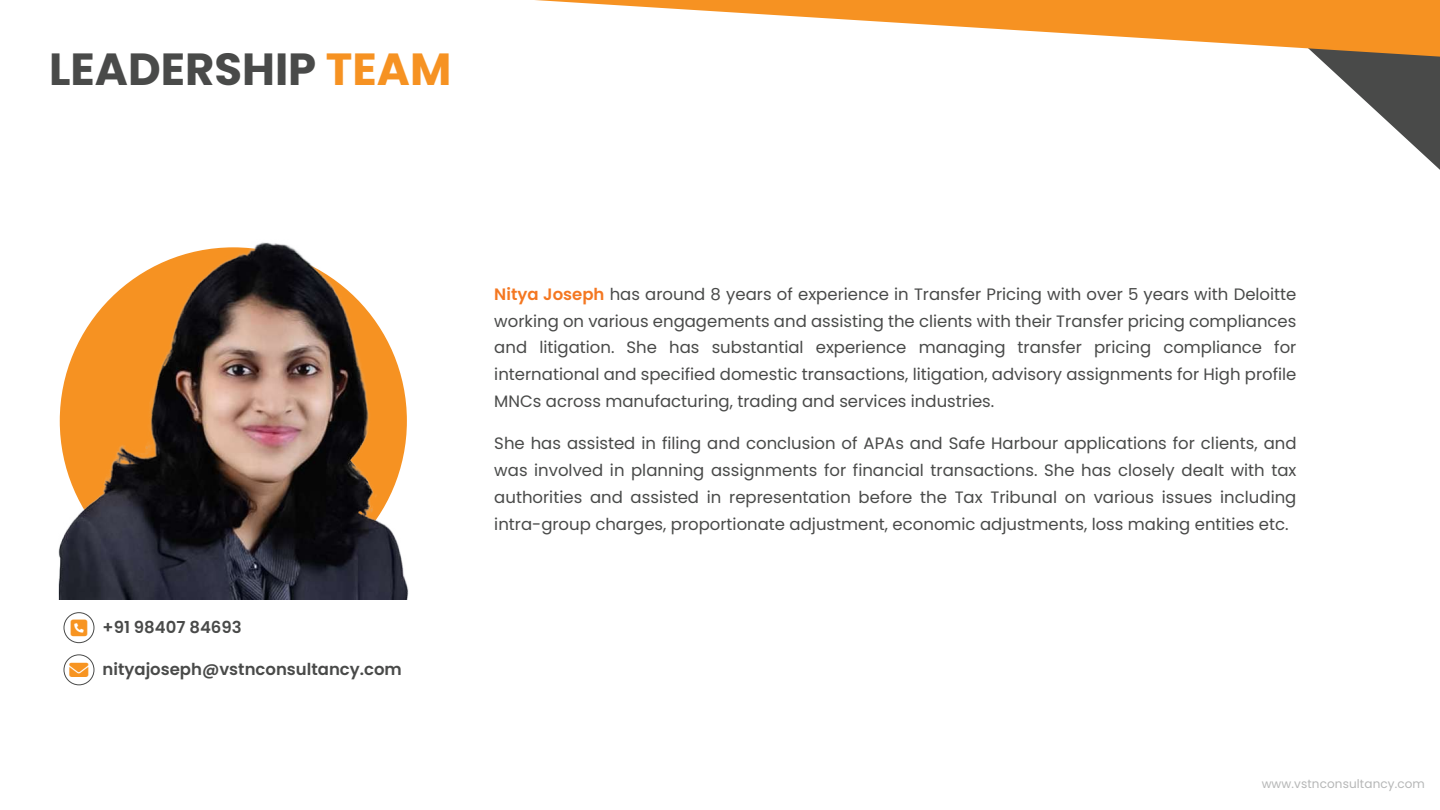
<style>
.page{position:relative;width:1440px;height:810px;background:#fff}
.page>*{position:absolute;margin:0;border:0;box-sizing:border-box;transform-origin:0 0}
.t1{font:700 45px "Poppins";color:#494a49}
.t2{font:16.5px/27px "Poppins";color:#494a49;text-align:justify}
.t3{font:600 16.5px "Poppins";color:#494a49}
.t4{font:12px "Poppins";letter-spacing:.01em;color:#b6b7b7}
.s1{color:#f69222}
.s2{font-weight:600;color:#f47721}
</style>
<div class="page">
<svg style="left:1318px;top:57px;width:122px;height:113px"></svg>
<svg style="left:535px;top:0;width:905px;height:57px"></svg>
<div style="left:64px;top:612px;width:30px;height:31px;border:1px solid #494a49;border-radius:50%"></div>
<div style="left:64px;top:654px;width:30px;height:31px;border:1px solid #494a49;border-radius:50%"></div>
<img style="left:59px;top:242px;width:349px;height:358px">
<h1 class="t1" style="left:49px;top:43px;width:404px">LEADERSHIP <span class="s1">TEAM</span></h1>
<p class="t3" style="left:103px;top:618px;width:141px">+91 98407 84693</p>
<p class="t3" style="left:103px;top:660px;width:301px">nityajoseph@vstnconsultancy.com</p>
<p class="t2" style="left:494px;top:280px;width:804px"><span class="s2">Nitya Joseph</span> has around 8 years of experience in Transfer Pricing with over 5 years with Deloitte working on various engagements and assisting the clients with their Transfer pricing compliances and litigation. She has substantial experience managing transfer pricing compliance for international and specified domestic transactions, litigation, advisory assignments for High profile MNCs across manufacturing, trading and services industries.</p>
<p class="t2" style="left:494px;top:430px;width:804px">She has assisted in filing and conclusion of APAs and Safe Harbour applications for clients, and was involved in planning assignments for financial transactions. She has closely dealt with tax authorities and assisted in representation before the Tax Tribunal on various issues including intra-group charges, proportionate adjustment, economic adjustments, loss making entities etc.</p>
<p class="t4" style="left:1262px;top:777px;width:165px">www.vstnconsultancy.com</p>
</div>
